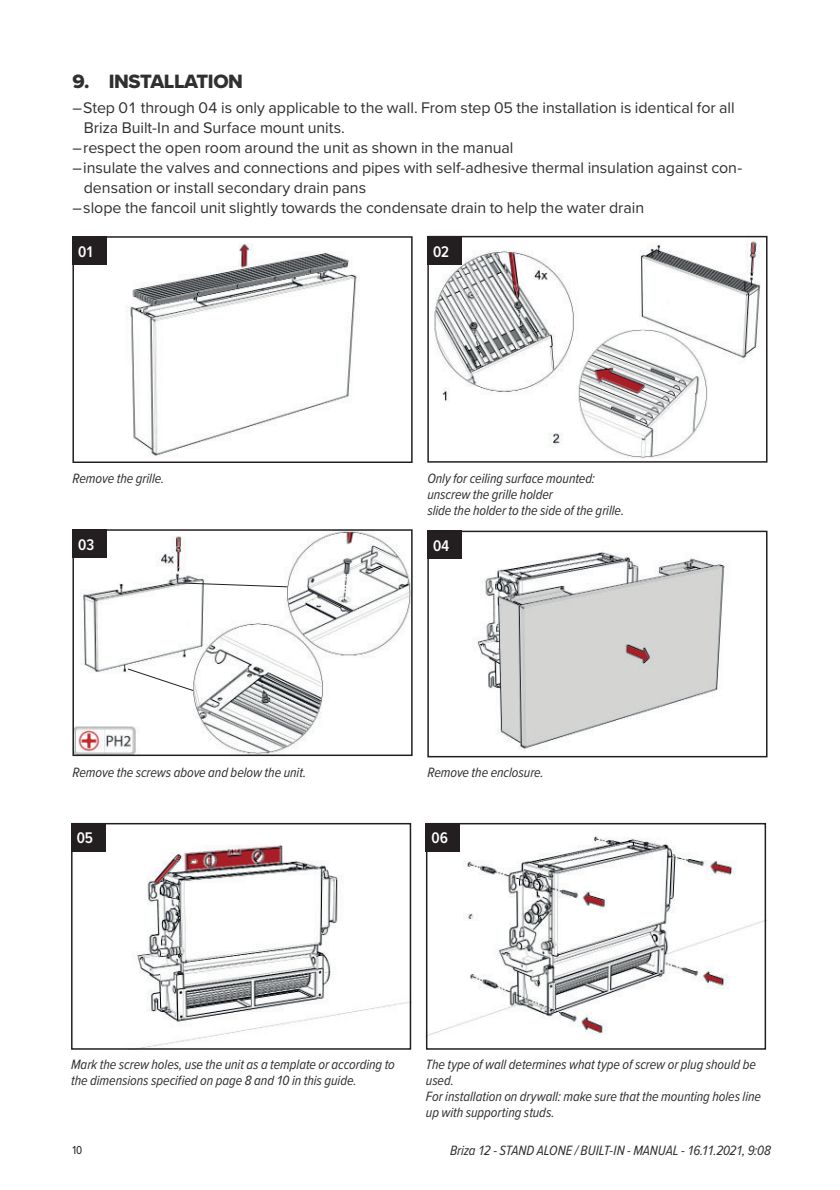
<style>
.page{position:relative;width:840px;height:1190px;background:#fff}
.page>*{position:absolute;margin:0;border:0;box-sizing:border-box;transform-origin:0 0}
.t1{font:20px "Proxima Nova Extrabld";letter-spacing:-.02em;color:#312f30}
.t2{font:16px/20px "Proxima Nova";letter-spacing:-.005em;color:#312f30}
.t3{font:600 16px "Proxima Nova Cond";letter-spacing:-.02em;color:#fff}
.t4{font:italic 14px/16px "Proxima Nova Cond";letter-spacing:-.005em;color:#312f30}
.t5{font:12px "Proxima Nova Cond";color:#231f20}
</style>
<div class="page">
<img style="left:106px;top:239px;width:254px;height:217px">
<div style="left:72px;top:236px;width:341px;height:227px;border:2px solid #231f20"></div>
<div style="left:72px;top:236px;width:34px;height:29px;background:#231f20"></div>
<img style="left:434px;top:239px;width:327px;height:208px">
<div style="left:427px;top:236px;width:341px;height:227px;border:2px solid #231f20"></div>
<div style="left:427px;top:236px;width:34px;height:29px;background:#231f20"></div>
<img style="left:575px;top:330px;width:133px;height:128px">
<img style="left:461px;top:534px;width:264px;height:216px">
<div style="left:427px;top:531px;width:341px;height:226px;border:2px solid #231f20"></div>
<div style="left:427px;top:531px;width:34px;height:28px;background:#231f20"></div>
<img style="left:75px;top:532px;width:335px;height:221px">
<div style="left:72px;top:529px;width:341px;height:227px;border:2px solid #231f20"></div>
<svg style="left:176px;top:582px;width:112px;height:5px"></svg>
<svg style="left:127px;top:668px;width:67px;height:23px"></svg>
<div style="left:72px;top:529px;width:34px;height:29px;background:#231f20"></div>
<img style="left:74px;top:826px;width:334px;height:221px">
<div style="left:71px;top:823px;width:340px;height:227px;border:2px solid #231f20"></div>
<img style="left:429px;top:836px;width:334px;height:199px">
<div style="left:426px;top:823px;width:340px;height:227px;border:2px solid #231f20"></div>
<div style="left:426px;top:823px;width:34px;height:28px;background:#231f20"></div>
<div style="left:71px;top:823px;width:34px;height:28px;background:#231f20"></div>
<h1 class="t1" style="left:72px;top:73px;width:172px">9. INSTALLATION</h1>
<p class="t2" style="left:84px;top:99px;width:652px;text-indent:-11px">– Step 01 through 04 is only applicable to the wall. From step 05 the installation is identical for all<br>Briza Built-In and Surface mount units.</p>
<p class="t2" style="left:72px;top:139px;width:443px">– respect the open room around the unit as shown in the manual</p>
<p class="t2" style="left:84px;top:159px;width:660px;text-indent:-11px">– insulate the valves and connections and pipes with self-adhesive thermal insulation against con&shy;densation or install secondary drain pans</p>
<p class="t2" style="left:72px;top:199px;width:573px">– slope the fancoil unit slightly towards the condensate drain to help the water drain</p>
<p class="t3" style="left:78px;top:245px;width:18px">01</p>
<p class="t3" style="left:433px;top:245px;width:18px">02</p>
<p class="t4" style="left:72px;top:471px;width:93px">Remove the grille.</p>
<p class="t4" style="left:427px;top:471px;width:198px">Only for ceiling surface mounted: unscrew the grille holder<br>slide the holder to the side of the grille.</p>
<p class="t3" style="left:78px;top:538px;width:18px">03</p>
<p class="t3" style="left:433px;top:540px;width:18px">04</p>
<p class="t4" style="left:72px;top:766px;width:235px">Remove the screws above and below the unit.</p>
<p class="t4" style="left:427px;top:766px;width:118px">Remove the enclosure.</p>
<p class="t3" style="left:77px;top:832px;width:18px">05</p>
<p class="t3" style="left:432px;top:832px;width:18px">06</p>
<p class="t4" style="left:71px;top:1058px;width:325px">Mark the screw holes, use the unit as a template or according to the dimensions specified on page 8 and 10 in this guide.</p>
<p class="t4" style="left:426px;top:1058px;width:337px">The type of wall determines what type of screw or plug should be used.<br>For installation on drywall: make sure that the mounting holes line up with supporting studs.</p>
<p class="t5" style="left:72px;top:1146px;width:11px">10</p>
<p class="t4" style="left:450px;top:1144px;width:322px">Briza 12 - STAND ALONE / BUILT-IN - MANUAL - 16.11.2021, 9:08</p>
</div>
